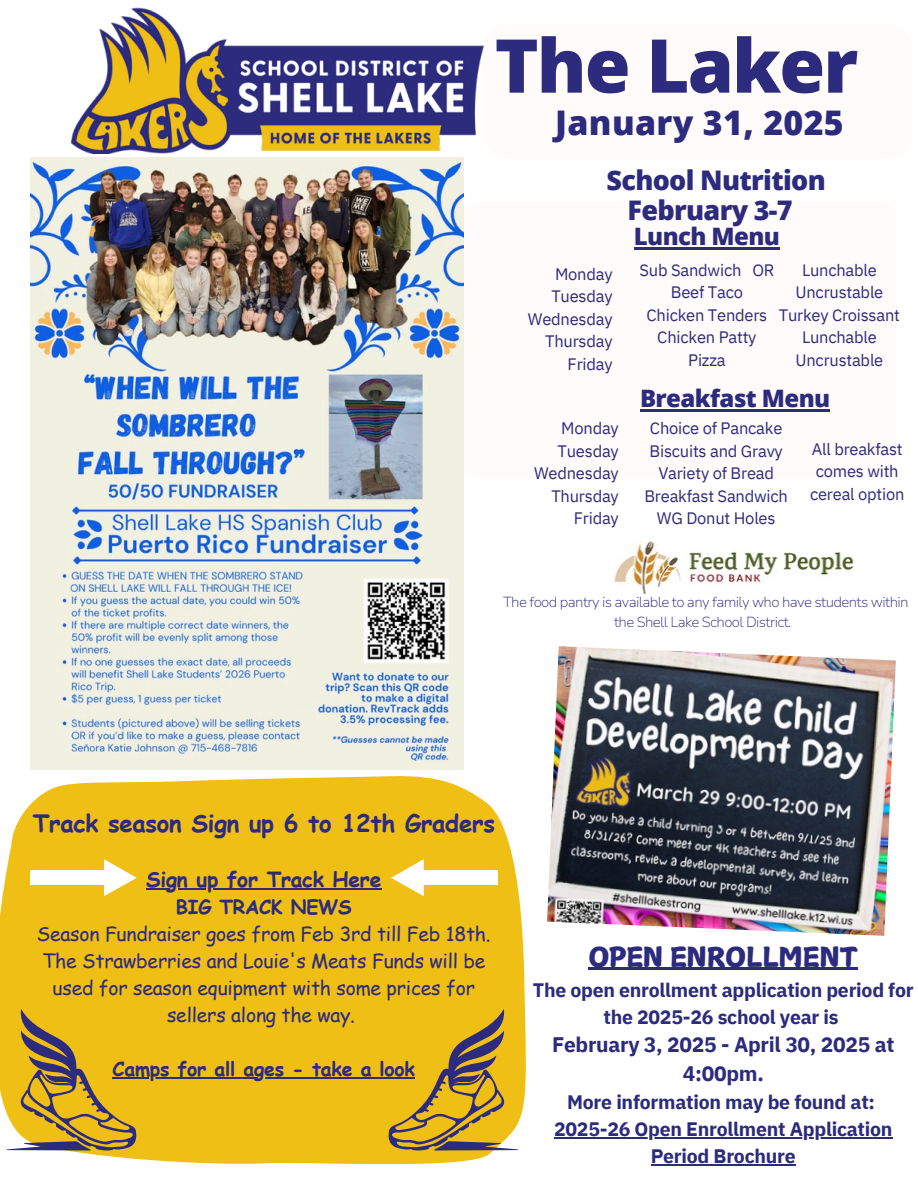
<style>
.page{position:relative;width:918px;height:1188px;background:#fff}
.page>*{position:absolute;margin:0;border:0;box-sizing:border-box;transform-origin:0 0}
.t1{font:800 74.4px "Open Sans";letter-spacing:-.025em;color:#2c2b7d}
.t2{font:800 33.9px "Open Sans";letter-spacing:.01em;color:#2c2b7d}
.t3{font:800 27px "Open Sans";letter-spacing:-.025em;color:#2c2b7d}
.t4{font:27px "Canva Surname Fu";letter-spacing:-.015em;color:#2c2b7d}
.t5{font:700 24px "Comic Sans MS";letter-spacing:-.015em;color:#2c2b7d}
.t6{font:800 24px "Open Sans";letter-spacing:-.025em;color:#2c2b7d}
.t7{font:700 21px/29.2px "IBM Plex Sans";letter-spacing:-.015em;color:#2c2b7d;text-align:center}
.t8{font:700 21px "Comic Sans MS";letter-spacing:-.015em;color:#2c2b7d}
.t9{font:19.5px/27px "Comic Sans MS";letter-spacing:-.015em;color:#2c2b7d;text-align:center}
.t10{font:700 19.5px/27px "IBM Plex Sans";letter-spacing:-.015em;color:#2c2b7d;text-align:center}
.t11{font:700 19.5px "Comic Sans MS";letter-spacing:-.015em;color:#2c2b7d}
.t12{font:16.5px/22.5px "IBM Plex Sans";letter-spacing:-.015em;color:#2c2b7d;text-align:center}
.t13{font:200 14.55px/20.2px "Nunito Sans 10 pt";letter-spacing:-.045em;color:#2c2b7d;text-align:center}
</style>
<div class="page">
<div style="left:483px;top:24px;width:429px;height:135px;background:#fffbfb;border-radius:25px"></div>
<div style="left:464px;top:202px;width:433px;height:276px;background:#fffbfb;border-radius:18px"></div>
<img style="left:614px;top:541px;width:241px;height:52px">
<img style="left:72px;top:7px;width:411px;height:147px">
<img style="left:547px;top:646px;width:349px;height:290px">
<svg style="left:0;top:776px;width:526px;height:388px;background:#f0c225"></svg>
<svg style="left:7px;top:1009px;width:130px;height:142px;background:#c6a131"></svg>
<hr style="left:146px;top:889px;width:235px;height:1px;background:#2c2b7d">
<hr style="left:113px;top:1078px;width:302px;height:1px;background:#2c2b7d">
<svg style="left:388px;top:1009px;width:130px;height:142px;background:#c7a02e"></svg>
<img style="left:30px;top:158px;width:433px;height:612px">
<div style="left:30px;top:871px;width:74px;height:14px;background:#fff"></div>
<svg style="left:104px;top:859px;width:33px;height:37px"></svg>
<hr style="left:588px;top:968px;width:270px;height:2px;background:#2c2b7d">
<hr style="left:554px;top:1137px;width:338px;height:2px;background:#2c2b7d">
<hr style="left:651px;top:1164px;width:145px;height:2px;background:#2c2b7d">
<hr style="left:640px;top:409px;width:190px;height:3px;background:#2c2b7d">
<hr style="left:634px;top:248px;width:145px;height:2px;background:#2c2b7d">
<div style="left:423px;top:871px;width:75px;height:14px;background:#fff"></div>
<svg style="left:391px;top:859px;width:33px;height:37px"></svg>
<h1 class="t1" style="left:495px;top:13px;width:365px">The Laker</h1>
<h2 class="t2" style="left:555px;top:99px;width:290px">January 31, 2025</h2>
<h3 class="t3" style="left:607px;top:161px;width:221px">School Nutrition</h3>
<h3 class="t3" style="left:628px;top:191px;width:167px">February 3-7</h3>
<h3 class="t6" style="left:634px;top:220px;width:148px">Lunch Menu</h3>
<p class="t12" style="left:528px;top:263px;width:86px;text-align:right">Monday<br>Tuesday<br>Wednesday<br>Thursday<br>Friday</p>
<p class="t12" style="left:639px;top:258px;width:136px">Sub Sandwich OR<br>Beef Taco<br>Chicken Tenders<br>Chicken Patty<br>Pizza</p>
<p class="t12" style="left:779px;top:258px;width:123px">Lunchable<br>Uncrustable<br>Turkey Croissant<br>Lunchable<br>Uncrustable</p>
<h3 class="t6" style="left:640px;top:382px;width:192px">Breakfast Menu</h3>
<p class="t12" style="left:534px;top:417px;width:86px;text-align:right">Monday<br>Tuesday<br>Wednesday<br>Thursday<br>Friday</p>
<p class="t12" style="left:644px;top:417px;width:145px">Choice of Pancake<br>Biscuits and Gravy<br>Variety of Bread<br>Breakfast Sandwich<br>WG Donut Holes</p>
<p class="t12" style="left:810px;top:437px;width:96px">All breakfast comes with cereal option</p>
<p class="t13" style="left:503px;top:592px;width:407px">The food pantry is available to any family who have students within the Shell Lake School District.</p>
<h3 class="t5" style="left:33px;top:806px;width:464px">Track season Sign up 6 to 12th Graders</h3>
<p class="t8" style="left:146px;top:864px;width:237px">Sign up for Track Here</p>
<p class="t11" style="left:176px;top:893px;width:177px">BIG TRACK NEWS</p>
<p class="t9" style="left:37px;top:920px;width:455px">Season Fundraiser goes from Feb 3rd till Feb 18th.<br>The Strawberries and Louie's Meats Funds will be used for season equipment with some prices for sellers along the way.</p>
<p class="t11" style="left:113px;top:1055px;width:304px">Camps for all ages - take a look</p>
<h3 class="t4" style="left:588px;top:944px;width:271px">OPEN ENROLLMENT</h3>
<p class="t10" style="left:533px;top:976px;width:382px">The open enrollment application period for the 2025-26 school year is</p>
<p class="t7" style="left:552px;top:1029px;width:344px">February 3, 2025 - April 30, 2025 at<br>4:00pm.</p>
<p class="t10" style="left:554px;top:1088px;width:340px">More information may be found at:<br>2025-26 Open Enrollment Application<br>Period Brochure</p>
</div>
